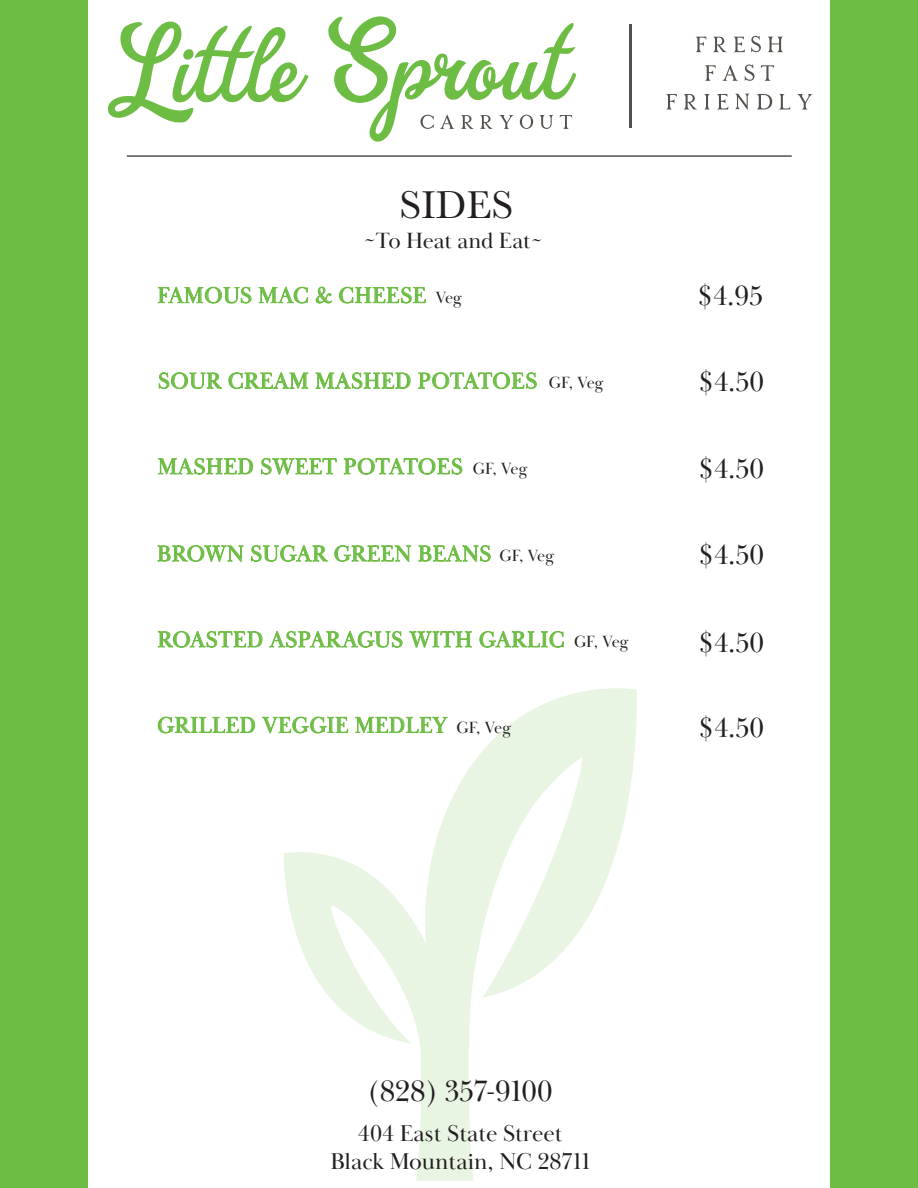
<style>
.page{position:relative;width:918px;height:1188px;background:#fff}
.page>*{position:absolute;margin:0;border:0;box-sizing:border-box;transform-origin:0 0}
.t1{font:40.35px "Baskerville";color:#231f20}
.t2{font:30.15px "Baskerville Display PT";color:#231f20}
.t3{font:28.5px "Baskerville Display PT";color:#231f20}
.t4{font:23.55px/28.2px "Baskerville Display PT";color:#231f20;text-align:center}
.t5{font:22.8px "Baskerville Display PT";letter-spacing:.03em;color:#6dbd44}
.t6{font:22.8px "Baskerville Display PT";color:#231f20}
.t7{font:16.65px "Baskerville Display PT";letter-spacing:-.02em;color:#231f20}
</style>
<div class="page">
<div style="left:0;top:0;width:88px;height:1188px;background:#6dbd44"></div>
<div style="left:830px;top:0;width:88px;height:1188px;background:#6dbd44"></div>
<svg style="left:284px;top:688px;width:353px;height:493px"></svg>
<hr style="left:629px;top:24px;width:3px;height:103px;background:#56514c">
<svg style="left:696px;top:37px;width:10px;height:15px"></svg>
<svg style="left:713px;top:37px;width:14px;height:15px"></svg>
<svg style="left:734px;top:37px;width:11px;height:15px"></svg>
<svg style="left:751px;top:36px;width:10px;height:16px"></svg>
<svg style="left:768px;top:37px;width:15px;height:15px"></svg>
<svg style="left:705px;top:65px;width:11px;height:16px"></svg>
<svg style="left:722px;top:65px;width:16px;height:16px"></svg>
<svg style="left:745px;top:64px;width:9px;height:17px"></svg>
<svg style="left:761px;top:65px;width:13px;height:16px"></svg>
<svg style="left:666px;top:94px;width:11px;height:15px"></svg>
<svg style="left:683px;top:94px;width:14px;height:15px"></svg>
<svg style="left:704px;top:94px;width:6px;height:15px"></svg>
<svg style="left:717px;top:94px;width:11px;height:15px"></svg>
<svg style="left:735px;top:94px;width:14px;height:15px"></svg>
<svg style="left:757px;top:94px;width:15px;height:15px"></svg>
<svg style="left:779px;top:94px;width:11px;height:15px"></svg>
<svg style="left:797px;top:94px;width:16px;height:16px"></svg>
<svg style="left:328px;top:16px;width:249px;height:126px"></svg>
<svg style="left:107px;top:21px;width:202px;height:102px"></svg>
<hr style="left:127px;top:155px;width:665px;height:2px;background:#56514c">
<svg style="left:158px;top:286px;width:94px;height:18px"></svg>
<svg style="left:258px;top:286px;width:50px;height:18px"></svg>
<svg style="left:315px;top:286px;width:17px;height:18px"></svg>
<svg style="left:339px;top:286px;width:87px;height:18px"></svg>
<svg style="left:158px;top:372px;width:64px;height:17px"></svg>
<svg style="left:228px;top:372px;width:81px;height:18px"></svg>
<svg style="left:315px;top:372px;width:96px;height:18px"></svg>
<svg style="left:418px;top:372px;width:119px;height:18px"></svg>
<svg style="left:158px;top:457px;width:95px;height:18px"></svg>
<svg style="left:261px;top:457px;width:76px;height:18px"></svg>
<svg style="left:343px;top:457px;width:120px;height:18px"></svg>
<svg style="left:157px;top:545px;width:87px;height:17px"></svg>
<svg style="left:251px;top:545px;width:77px;height:17px"></svg>
<svg style="left:334px;top:545px;width:77px;height:17px"></svg>
<svg style="left:418px;top:545px;width:73px;height:17px"></svg>
<svg style="left:158px;top:631px;width:105px;height:17px"></svg>
<svg style="left:269px;top:631px;width:134px;height:17px"></svg>
<svg style="left:409px;top:631px;width:63px;height:17px"></svg>
<svg style="left:479px;top:631px;width:85px;height:17px"></svg>
<svg style="left:158px;top:716px;width:97px;height:18px"></svg>
<svg style="left:262px;top:716px;width:87px;height:18px"></svg>
<svg style="left:355px;top:715px;width:93px;height:22px"></svg>
<h1 class="t1" style="left:400px;top:180px;width:115px">SIDES</h1>
<p class="t6" style="left:364px;top:227px;width:180px">~To Heat and Eat~</p>
<p class="t5" style="left:157px;top:282px;width:270px">FAMOUS MAC &amp; CHEESE</p>
<p class="t7" style="left:435px;top:287px;width:28px">Veg</p>
<p class="t3" style="left:697px;top:279px;width:67px">$4.95</p>
<p class="t5" style="left:158px;top:367px;width:381px">SOUR CREAM MASHED POTATOES</p>
<p class="t3" style="left:698px;top:365px;width:67px">$4.50</p>
<p class="t7" style="left:549px;top:373px;width:56px">GF, Veg</p>
<p class="t5" style="left:158px;top:453px;width:306px">MASHED SWEET POTATOES</p>
<p class="t3" style="left:698px;top:452px;width:67px">$4.50</p>
<p class="t7" style="left:473px;top:459px;width:56px">GF, Veg</p>
<p class="t5" style="left:157px;top:540px;width:335px">BROWN SUGAR GREEN BEANS</p>
<p class="t3" style="left:698px;top:538px;width:67px">$4.50</p>
<p class="t7" style="left:499px;top:546px;width:56px">GF, Veg</p>
<p class="t5" style="left:158px;top:626px;width:408px">ROASTED ASPARAGUS WITH GARLIC</p>
<p class="t3" style="left:698px;top:625px;width:67px">$4.50</p>
<p class="t7" style="left:574px;top:632px;width:56px">GF, Veg</p>
<p class="t5" style="left:157px;top:711px;width:291px">GRILLED VEGGIE MEDLEY</p>
<p class="t3" style="left:698px;top:711px;width:67px">$4.50</p>
<p class="t7" style="left:456px;top:717px;width:56px">GF, Veg</p>
<h2 class="t2" style="left:368px;top:1073px;width:186px">(828) 357-9100</h2>
<p class="t4" style="left:330px;top:1120px;width:261px">404 East State Street<br>Black Mountain, NC 28711</p>
</div>
